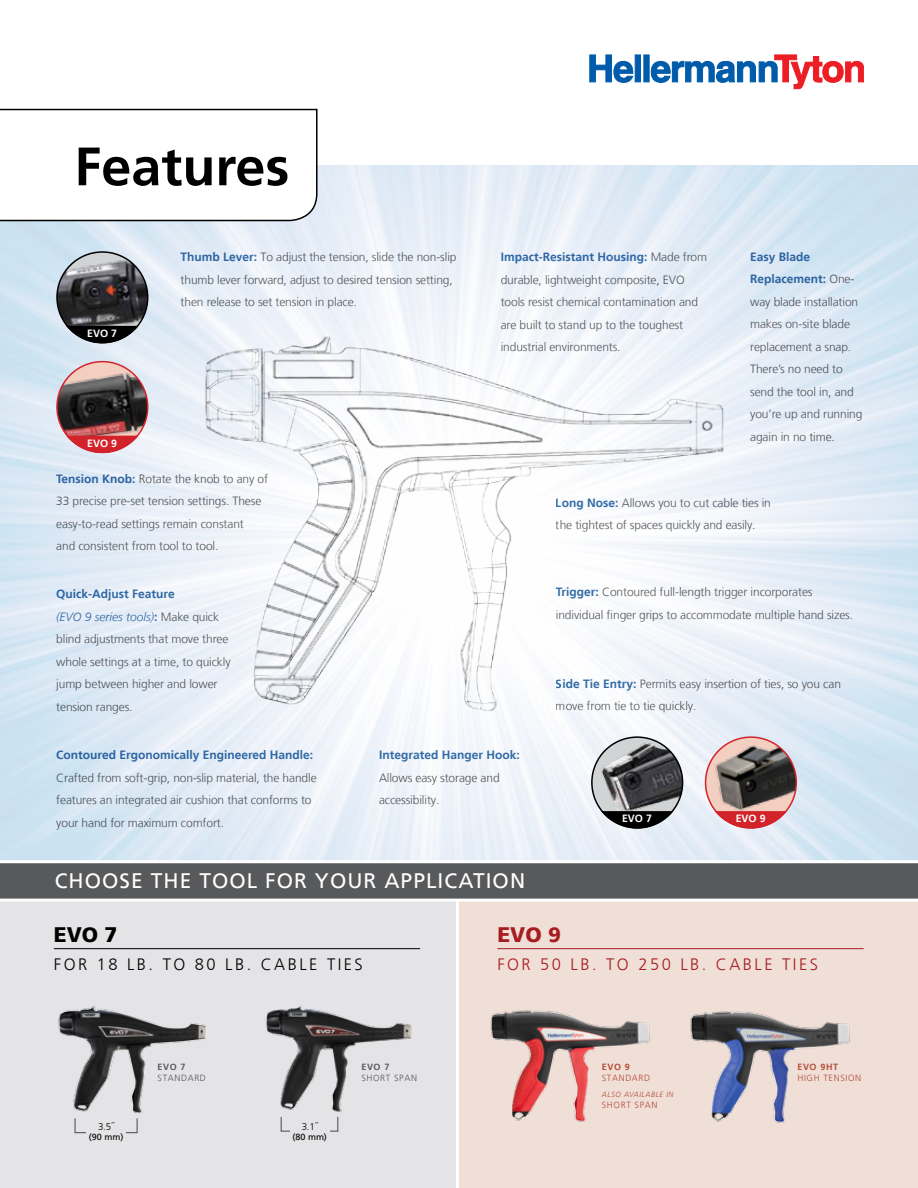
<style>
.page{position:relative;width:918px;height:1188px;background:#fff}
.page>*{position:absolute;margin:0;border:0;box-sizing:border-box;transform-origin:0 0}
.t1{font:700 54px "Frutiger LT";color:#000}
.t2{font:21px "Frutiger LT";letter-spacing:.05em;color:#fff}
.t3{font:900 21px "Frutiger LT";color:#000}
.t4{font:900 21px "Frutiger LT";color:#a71c20}
.t5{font:300 16.5px "Frutiger LT";letter-spacing:.15em;color:#a71c20}
.t6{font:300 16.5px "Frutiger LT";letter-spacing:.15em;color:#000}
.t7{font:300 12px/22.5px "Frutiger LT";letter-spacing:-.01em;color:#58595b}
.t8{font:700 12px "Frutiger LT";color:#346ea9}
.t9{font:700 10.5px "Frutiger LT";color:#fff}
.t10{font:300 9.75px "Frutiger LT";color:#000}
.t11{font:300 9px "Frutiger LT";letter-spacing:.07em;color:#b54b39}
.t12{font:300 9px "Frutiger LT";letter-spacing:.07em;color:#58595b}
.t13{font:9px "Frutiger LT";letter-spacing:.005em;color:#000}
.t14{font:700 9px "Frutiger LT";letter-spacing:.07em;color:#b54b39}
.t15{font:700 9px "Frutiger LT";letter-spacing:.07em;color:#58595b}
.t16{font:italic 300 7.5px "Frutiger LT";letter-spacing:.07em;color:#b54b39}
.s1{font-weight:700;color:#346ea9}
.s2{font-style:italic;color:#346ea9}
</style>
<div class="page">
<div style="left:0;top:900px;width:456px;height:288px;background:#e4e4e6"></div>
<div style="left:459px;top:900px;width:459px;height:288px;background:#f0dfd7"></div>
<img style="left:0;top:165px;width:918px;height:695px">
<img style="left:490px;top:1010px;width:160px;height:112px">
<img style="left:690px;top:1011px;width:160px;height:112px">
<img style="left:187px;top:319px;width:556px;height:409px">
<svg style="left:0;top:108px;width:318px;height:114px"></svg>
<div style="left:281px;top:1116px;width:57px;height:16px;border:1px solid #58595b"></div>
<div style="left:74px;top:1118px;width:64px;height:15px;border:1px solid #58595b"></div>
<img style="left:266px;top:1005px;width:146px;height:107px">
<img style="left:58px;top:1006px;width:148px;height:108px">
<div style="left:0;top:862px;width:918px;height:37px;background:#58595b"></div>
<hr style="left:54px;top:948px;width:366px;height:1px;background:#000">
<hr style="left:497px;top:948px;width:367px;height:1px;background:#a71c20">
<svg style="left:635px;top:55px;width:6px;height:27px"></svg>
<div style="left:644px;top:55px;width:5px;height:27px;background:#005baa"></div>
<svg style="left:589px;top:55px;width:44px;height:28px"></svg>
<svg style="left:651px;top:55px;width:213px;height:34px"></svg>
<img style="left:57px;top:252px;width:91px;height:91px;border-radius:45px">
<div style="left:56px;top:251px;width:92px;height:92px;border:2px solid #000;border-radius:50%"></div>
<svg style="left:66px;top:324px;width:74px;height:20px"></svg>
<img style="left:592px;top:737px;width:91px;height:91px;border-radius:45px">
<div style="left:591px;top:736px;width:92px;height:93px;border:2px solid #000;border-radius:50%"></div>
<svg style="left:601px;top:810px;width:74px;height:19px"></svg>
<img style="left:57px;top:362px;width:91px;height:90px;border-radius:45px">
<div style="left:56px;top:361px;width:92px;height:92px;border:2px solid #d2232a;border-radius:50%"></div>
<svg style="left:66px;top:434px;width:74px;height:20px"></svg>
<img style="left:706px;top:737px;width:90px;height:91px;border-radius:45px">
<div style="left:705px;top:736px;width:92px;height:93px;border:2px solid #d2232a;border-radius:50%"></div>
<svg style="left:714px;top:810px;width:75px;height:19px"></svg>
<div style="left:87px;top:1122px;width:39px;height:34px;background:#e4e4e6"></div>
<div style="left:290px;top:1122px;width:39px;height:34px;background:#e4e4e6"></div>
<hr style="left:0;top:860px;width:918px;height:3px;background:#fff">
<hr style="left:0;top:899px;width:918px;height:3px;background:#fff">
<h1 class="t1" style="left:74px;top:135px;width:217px">Features</h1>
<p class="t9" style="left:87px;top:327px;width:31px">EVO 7</p>
<p class="t9" style="left:87px;top:437px;width:31px">EVO 9</p>
<p class="t7" style="left:181px;top:246px;width:277px"><span class="s1">Thumb Lever:</span> To adjust the tension, slide the non-slip thumb lever forward, adjust to desired tension setting, then release to set tension in place.</p>
<p class="t7" style="left:56px;top:468px;width:213px"><span class="s1">Tension Knob:</span> Rotate the knob to any of 33 precise pre-set tension settings. These easy-to-read settings remain constant<br>and consistent from tool to tool.</p>
<p class="t7" style="left:56px;top:583px;width:176px"><span class="s1">Quick-Adjust Feature<br></span><span class="s2">(EVO 9 series tools)</span><span class="s1">:</span> Make quick blind adjustments that move three whole settings at a time, to quickly jump between higher and lower tension ranges.</p>
<p class="t7" style="left:501px;top:246px;width:208px"><span class="s1">Impact-Resistant Housing:</span> Made from durable, lightweight composite, EVO tools resist chemical contamination and are built to stand up to the toughest industrial environments.</p>
<p class="t7" style="left:750px;top:245px;width:114px"><span class="s1">Easy Blade<br>Replacement:</span> One&shy;way blade installation makes on-site blade replacement a snap.<br>There’s no need to send the tool in, and you’re up and running again in no time.</p>
<p class="t7" style="left:556px;top:492px;width:217px"><span class="s1">Long Nose:</span> Allows you to cut cable ties in the tightest of spaces quickly and easily.</p>
<p class="t7" style="left:556px;top:581px;width:299px"><span class="s1">Trigger:</span> Contoured full-length trigger incorporates individual finger grips to accommodate multiple hand sizes.</p>
<p class="t7" style="left:556px;top:673px;width:287px"><span class="s1">Side Tie Entry:</span> Permits easy insertion of ties, so you can move from tie to tie quickly.</p>
<p class="t8" style="left:56px;top:748px;width:258px">Contoured Ergonomically Engineered Handle:</p>
<p class="t7" style="left:56px;top:766px;width:262px">Crafted from soft-grip, non-slip material, the handle features an integrated air cushion that conforms to your hand for maximum comfort.</p>
<p class="t8" style="left:379px;top:748px;width:142px">Integrated Hanger Hook:</p>
<p class="t7" style="left:379px;top:766px;width:122px">Allows easy storage and accessibility.</p>
<p class="t9" style="left:622px;top:813px;width:31px">EVO 7</p>
<p class="t9" style="left:736px;top:813px;width:31px">EVO 9</p>
<h2 class="t2" style="left:55px;top:869px;width:472px">CHOOSE THE TOOL FOR YOUR APPLICATION</h2>
<h2 class="t3" style="left:54px;top:922px;width:65px">EVO 7</h2>
<h3 class="t6" style="left:54px;top:955px;width:310px">FOR 18 LB. TO 80 LB. CABLE TIES</h3>
<h2 class="t4" style="left:497px;top:922px;width:65px">EVO 9</h2>
<h3 class="t5" style="left:497px;top:955px;width:322px">FOR 50 LB. TO 250 LB. CABLE TIES</h3>
<p class="t10" style="left:98px;top:1121px;width:18px">3.5˝</p>
<p class="t13" style="left:89px;top:1132px;width:36px">(90 mm)</p>
<p class="t15" style="left:158px;top:1062px;width:30px">EVO 7</p>
<p class="t12" style="left:158px;top:1073px;width:50px">STANDARD</p>
<p class="t10" style="left:302px;top:1121px;width:18px">3.1˝</p>
<p class="t13" style="left:292px;top:1132px;width:36px">(80 mm)</p>
<p class="t15" style="left:361px;top:1062px;width:30px">EVO 7</p>
<p class="t12" style="left:361px;top:1073px;width:57px">SHORT SPAN</p>
<p class="t14" style="left:602px;top:1062px;width:30px">EVO 9</p>
<p class="t11" style="left:602px;top:1073px;width:50px">STANDARD</p>
<p class="t16" style="left:602px;top:1090px;width:73px">ALSO AVAILABLE IN</p>
<p class="t11" style="left:602px;top:1100px;width:57px">SHORT SPAN</p>
<p class="t14" style="left:797px;top:1062px;width:42px">EVO 9HT</p>
<p class="t11" style="left:797px;top:1073px;width:65px">HIGH TENSION</p>
</div>
